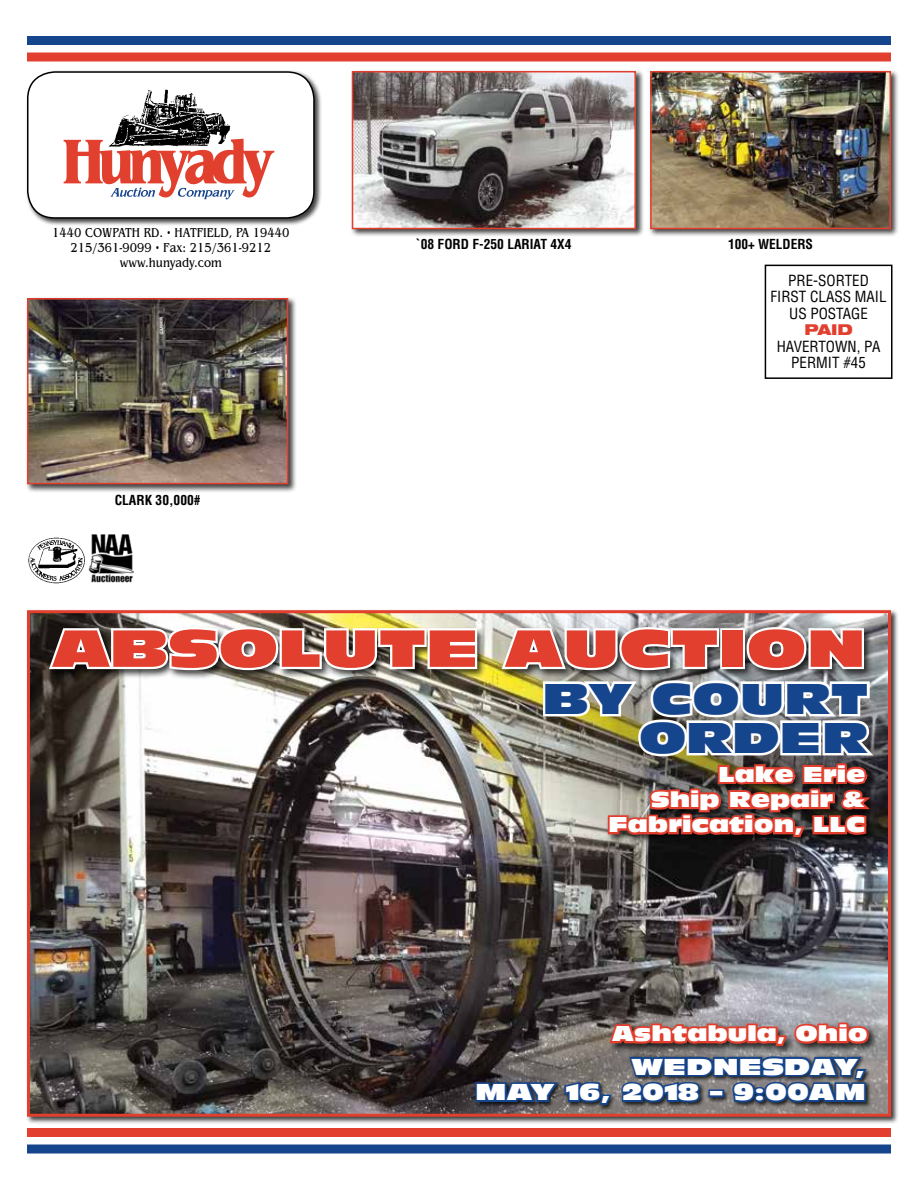
<style>
.page{position:relative;width:918px;height:1188px;background:#fff}
.page>*{position:absolute;margin:0;border:0;box-sizing:border-box;transform-origin:0 0}
.t1{font:51px "Antique Olive Std Nord";color:#e23f2e;scale:1.1 1}
.t2{font:42px/39px "Antique Olive Std Nord";color:#15458d;text-align:right;scale:1.06 1}
.t3{font:22.5px/25.5px "Antique Olive Std Nord";color:#fff;text-align:right;scale:1.09 1}
.t4{font:21px/25.2px "Antique Olive Std Nord";color:#fff;text-align:right}
.t5{font:condensed 15px/16.5px "Helvetica LT Std";color:#000;text-align:center}
.t6{font:900 expanded 15px "Helvetica Neue LT Std";color:#e23f2e}
.t7{font:13.5px/15px "Benguiat Std";color:#000;text-align:center;scale:.85 1}
.t8{font:700 condensed 13.5px "Helvetica LT Std";color:#000}
</style>
<div class="page">
<div style="left:27px;top:36px;width:864px;height:9px;background:#15458d"></div>
<div style="left:27px;top:1145px;width:864px;height:9px;background:#15458d"></div>
<div style="left:27px;top:53px;width:864px;height:9px;background:#e23f2e"></div>
<div style="left:27px;top:1128px;width:864px;height:9px;background:#e23f2e"></div>
<div style="left:648px;top:69px;width:251px;height:169px;background:#000;opacity:.75"></div>
<img style="left:653px;top:74px;width:235px;height:152px">
<div style="left:650px;top:71px;width:241px;height:158px;border:2px solid #e23f2e"></div>
<div style="left:350px;top:69px;width:294px;height:169px;background:#000;opacity:.75"></div>
<img style="left:355px;top:74px;width:278px;height:152px">
<div style="left:352px;top:71px;width:284px;height:158px;border:2px solid #e23f2e"></div>
<div style="left:765px;top:265px;width:127px;height:114px;border:2px solid #000"></div>
<img style="left:28px;top:537px;width:57px;height:46px">
<img style="left:89px;top:534px;width:45px;height:49px">
<div style="left:25px;top:296px;width:272px;height:197px;background:#000;opacity:.75"></div>
<img style="left:30px;top:301px;width:255px;height:180px">
<div style="left:27px;top:298px;width:261px;height:186px;border:2px solid #e23f2e"></div>
<div style="left:26px;top:609px;width:872px;height:515px;background:#000;opacity:.75"></div>
<img style="left:31px;top:614px;width:856px;height:499px">
<div style="left:27px;top:610px;width:864px;height:507px;border:3px solid #e23f2e"></div>
<div style="left:47px;top:625px;width:827px;height:55px;background:#000;opacity:.75"></div>
<svg style="left:46px;top:625px;width:433px;height:48px"></svg>
<div style="left:608px;top:1020px;width:271px;height:36px;background:#000;opacity:.75"></div>
<svg style="left:474px;top:1001px;width:397px;height:115px"></svg>
<img style="left:499px;top:625px;width:380px;height:235px">
<div style="left:25px;top:70px;width:297px;height:156px;background:#000;opacity:.75"></div>
<div style="left:28px;top:72px;width:286px;height:146px;background:#fff;border-radius:27px"></div>
<div style="left:27px;top:71px;width:288px;height:148px;border:2px solid #000;border-radius:27px"></div>
<svg style="left:64px;top:139px;width:210px;height:60px"></svg>
<img style="left:107px;top:89px;width:124px;height:59px">
<p class="t7" style="left:52px;top:225px;width:281px">1440 COWPATH RD. • HATFIELD, PA 19440<br>215/361-9099 • Fax: 215/361-9212 www.hunyady.com</p>
<p class="t8" style="left:115px;top:492px;width:87px">CLARK 30,000#</p>
<p class="t8" style="left:416px;top:235px;width:157px">`08 FORD F-250 LARIAT 4X4</p>
<p class="t8" style="left:728px;top:235px;width:87px">100+ WELDERS</p>
<p class="t5" style="left:771px;top:272px;width:117px">PRE-SORTED<br>FIRST CLASS MAIL<br>US POSTAGE</p>
<p class="t6" style="left:804px;top:320px;width:50px">PAID</p>
<p class="t5" style="left:777px;top:338px;width:105px">HAVERTOWN, PA<br>PERMIT #45</p>
<h1 class="t1" style="left:52px;top:617px;width:742px">ABSOLUTE AUCTION</h1>
<h2 class="t2" style="left:543px;top:679px;width:309px">BY COURT<br>ORDER</h2>
<h3 class="t4" style="left:608px;top:762px;width:259px">Lake Erie<br>Ship Repair &amp;<br>Fabrication, LLC</h3>
<h3 class="t4" style="left:612px;top:1021px;width:257px">Ashtabula, Ohio</h3>
<h3 class="t3" style="left:475px;top:1054px;width:360px">WEDNESDAY,<br>MAY 16, 2018 – 9:00AM</h3>
</div>
